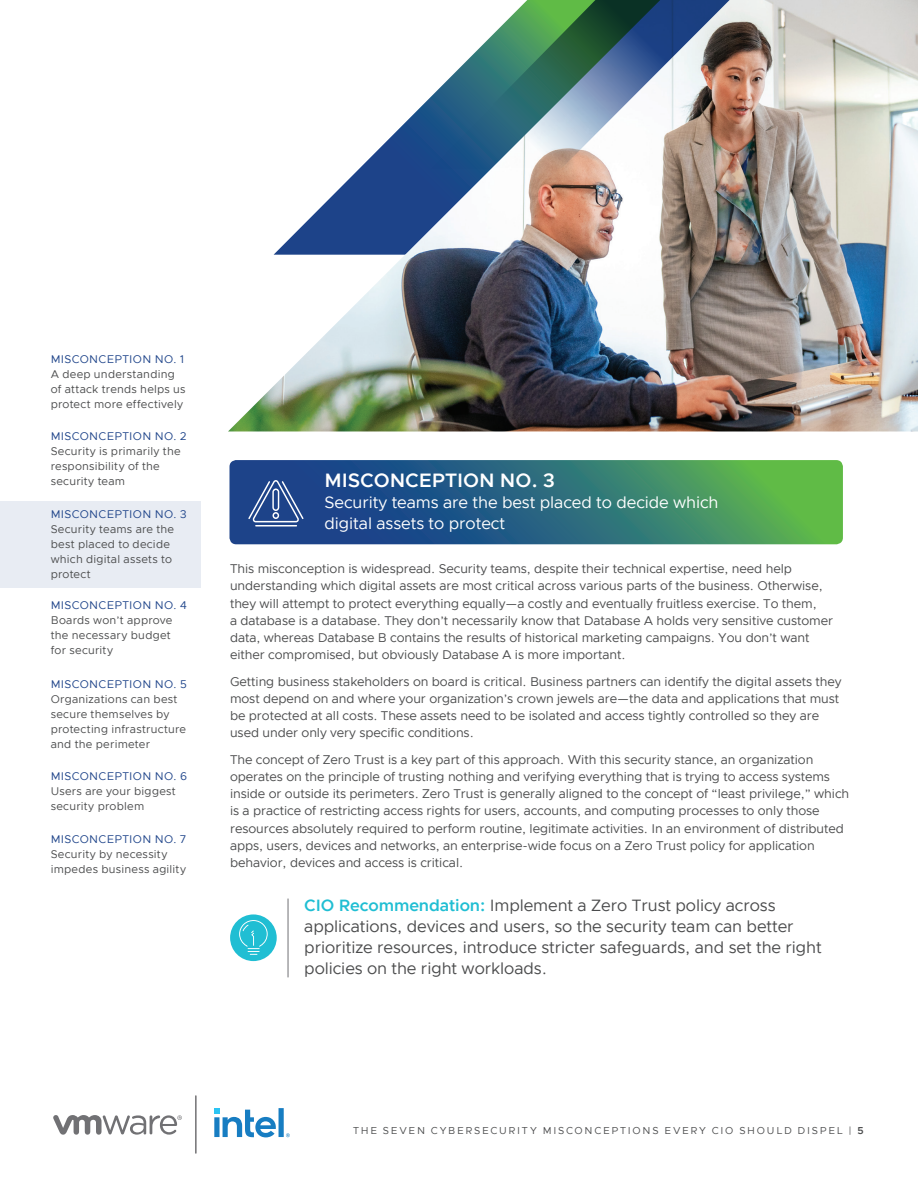
<style>
.page{position:relative;width:918px;height:1188px;background:#fff}
.page>*{position:absolute;margin:0;border:0;box-sizing:border-box;transform-origin:0 0}
.t1{font:600 19.5px "Metropolis";letter-spacing:-.005em;color:#fff}
.t2{font:16.5px/21px "Metropolis";letter-spacing:-.005em;color:#4b4c4d}
.t3{font:16.5px/21px "Metropolis";letter-spacing:-.005em;color:#fff}
.t4{font:12.75px/17.2px "Metropolis";letter-spacing:-.005em;color:#4b4c4d}
.t5{font:11.25px/15px "Metropolis";letter-spacing:.02em;color:#4b4c4d}
.t6{font:11.25px "Metropolis";letter-spacing:.03em;color:#1d4389}
.t7{font:10.2px "Metropolis";letter-spacing:.17em;color:#4b4c4d}
.s1{font-weight:600;color:#20bed3}
.s2{font-weight:600}
</style>
<div class="page">
<div style="left:0;top:502px;width:201px;height:86px;background:#e8ecf3"></div>
<hr style="left:195px;top:1096px;width:2px;height:57px;background:#636265">
<svg style="left:53px;top:1115px;width:129px;height:20px"></svg>
<svg style="left:214px;top:1108px;width:76px;height:29px"></svg>
<svg style="left:230px;top:460px;width:613px;height:84px;background:#337374"></svg>
<div style="left:230px;top:914px;width:47px;height:47px;background:#20bed3;border-radius:50%"></div>
<svg style="left:239px;top:920px;width:29px;height:35px"></svg>
<img style="left:228px;top:0;width:690px;height:431px">
<svg style="left:429px;top:0;width:313px;height:170px"></svg>
<hr style="left:288px;top:899px;width:1px;height:78px;background:#717174">
<hr style="left:255px;top:525px;width:42px;height:1px;background:#fff">
<svg style="left:248px;top:480px;width:56px;height:42px;background:#44639d"></svg>
<p class="t6" style="left:51px;top:353px;width:135px">MISCONCEPTION NO. 1</p>
<p class="t5" style="left:51px;top:367px;width:136px">A deep understanding of attack trends helps us protect more effectively</p>
<p class="t6" style="left:51px;top:429px;width:137px">MISCONCEPTION NO. 2</p>
<p class="t5" style="left:51px;top:443px;width:131px">Security is primarily the responsibility of the security team</p>
<p class="t6" style="left:51px;top:507px;width:137px">MISCONCEPTION NO. 3</p>
<p class="t5" style="left:51px;top:521px;width:125px">Security teams are the best placed to decide which digital assets to protect</p>
<p class="t6" style="left:51px;top:599px;width:137px">MISCONCEPTION NO. 4</p>
<p class="t5" style="left:51px;top:613px;width:123px">Boards won’t approve the necessary budget for security</p>
<p class="t6" style="left:51px;top:677px;width:137px">MISCONCEPTION NO. 5</p>
<p class="t5" style="left:51px;top:692px;width:137px">Organizations can best secure themselves by protecting infrastructure and the perimeter</p>
<p class="t6" style="left:51px;top:769px;width:138px">MISCONCEPTION NO. 6</p>
<p class="t5" style="left:51px;top:784px;width:127px">Users are your biggest security problem</p>
<p class="t6" style="left:51px;top:832px;width:137px">MISCONCEPTION NO. 7</p>
<p class="t5" style="left:51px;top:846px;width:137px">Security by necessity impedes business agility</p>
<h1 class="t1" style="left:325px;top:468px;width:232px">MISCONCEPTION NO. 3</h1>
<p class="t3" style="left:325px;top:492px;width:396px">Security teams are the best placed to decide which digital assets to protect</p>
<p class="t4" style="left:230px;top:560px;width:605px">This misconception is widespread. Security teams, despite their technical expertise, need help understanding which digital assets are most critical across various parts of the business. Otherwise, they will attempt to protect everything equally—a costly and eventually fruitless exercise. To them,<br>a database is a database. They don’t necessarily know that Database A holds very sensitive customer data, whereas Database B contains the results of historical marketing campaigns. You don’t want either compromised, but obviously Database A is more important.</p>
<p class="t4" style="left:230px;top:673px;width:613px">Getting business stakeholders on board is critical. Business partners can identify the digital assets they most depend on and where your organization’s crown jewels are—the data and applications that must be protected at all costs. These assets need to be isolated and access tightly controlled so they are used under only very specific conditions.</p>
<p class="t4" style="left:230px;top:751px;width:621px">The concept of Zero Trust is a key part of this approach. With this security stance, an organization operates on the principle of trusting nothing and verifying everything that is trying to access systems inside or outside its perimeters. Zero Trust is generally aligned to the concept of “least privilege,” which is a practice of restricting access rights for users, accounts, and computing processes to only those resources absolutely required to perform routine, legitimate activities. In an environment of distributed apps, users, devices and networks, an enterprise-wide focus on a Zero Trust policy for application behavior, devices and access is critical.</p>
<p class="t2" style="left:304px;top:895px;width:519px"><span class="s1">CIO Recommendation:</span> Implement a Zero Trust policy across applications, devices and users, so the security team can better prioritize resources, introduce stricter safeguards, and set the right policies on the right workloads.</p>
<p class="t7" style="left:353px;top:1124px;width:512px">THE SEVEN CYBERSECURITY MISCONCEPTIONS EVERY CIO SHOULD DISPEL | <span class="s2">5</span></p>
</div>
